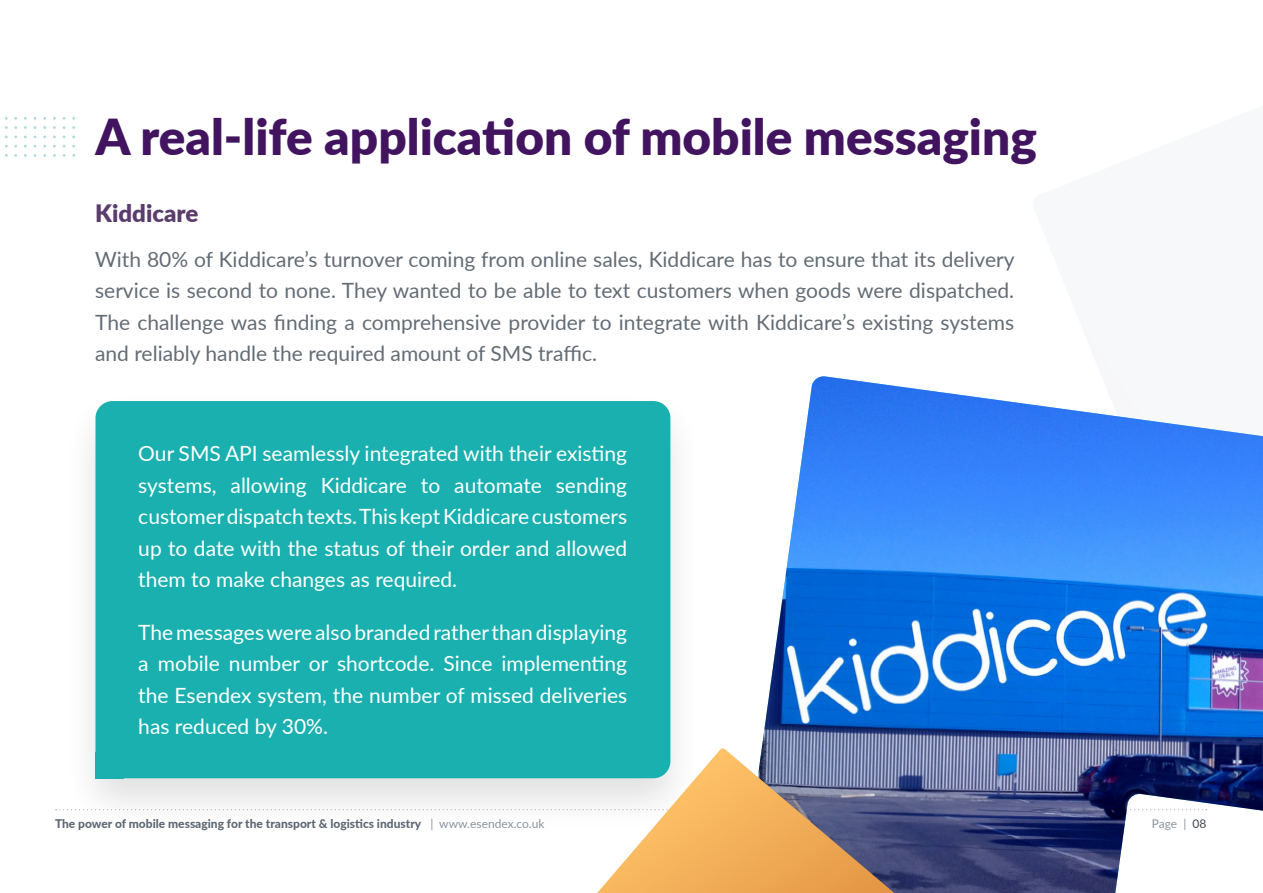
<style>
.page{position:relative;width:1263px;height:893px;background:#fff}
.page>*{position:absolute;margin:0;border:0;box-sizing:border-box;transform-origin:0 0}
.t1{font:900 49.5px "Lato";color:#42145f}
.t2{font:900 24px "Lato";color:#5b3d6d}
.t3{font:21px/31.5px "Lato";color:#fff;text-align:justify}
.t4{font:21px/31.5px "Lato";color:#636c75;text-align:justify}
.t5{font:800 12px "Lato";color:#5d6873}
.t6{font:12px "Lato";letter-spacing:-.005em;color:#8a959e}
.s1{font-weight:400;color:#8a959e}
.s2{color:#3c4752}
</style>
<div class="page">
<div style="left:95px;top:401px;width:575px;height:377px;background:#1bb0b0;border-radius:17px"></div>
<svg style="left:653px;top:401px;width:23px;height:347px"></svg>
<img style="left:761px;top:376px;width:502px;height:435px">
<svg style="left:56px;top:748px;width:1151px;height:145px"></svg>
<h1 class="t1" style="left:95px;top:99px;width:943px">A real-life application of mobile messaging</h1>
<p class="t2" style="left:95px;top:196px;width:105px">Kiddicare</p>
<p class="t4" style="left:95px;top:242px;width:921px">With 80% of Kiddicare’s turnover coming from online sales, Kiddicare has to ensure that its delivery service is second to none. They wanted to be able to text customers when goods were dispatched.<br>The challenge was finding a comprehensive provider to integrate with Kiddicare’s existing systems and reliably handle the required amount of SMS traffic.</p>
<p class="t3" style="left:138px;top:437px;width:490px">Our SMS API seamlessly integrated with their existing systems, allowing Kiddicare to automate sending customer dispatch texts. This kept Kiddicare customers up to date with the status of their order and allowed them to make changes as required.</p>
<p class="t3" style="left:138px;top:616px;width:490px">The messages were also branded rather than displaying a mobile number or shortcode. Since implementing the Esendex system, the number of missed deliveries has reduced by 30%.</p>
<p class="t5" style="left:55px;top:815px;width:491px">The power of mobile messaging for the transport &amp; logistics industry <span class="s1">| www.esendex.co.uk</span></p>
<p class="t6" style="left:1152px;top:815px;width:56px">Page | <span class="s2">08</span></p>
</div>
